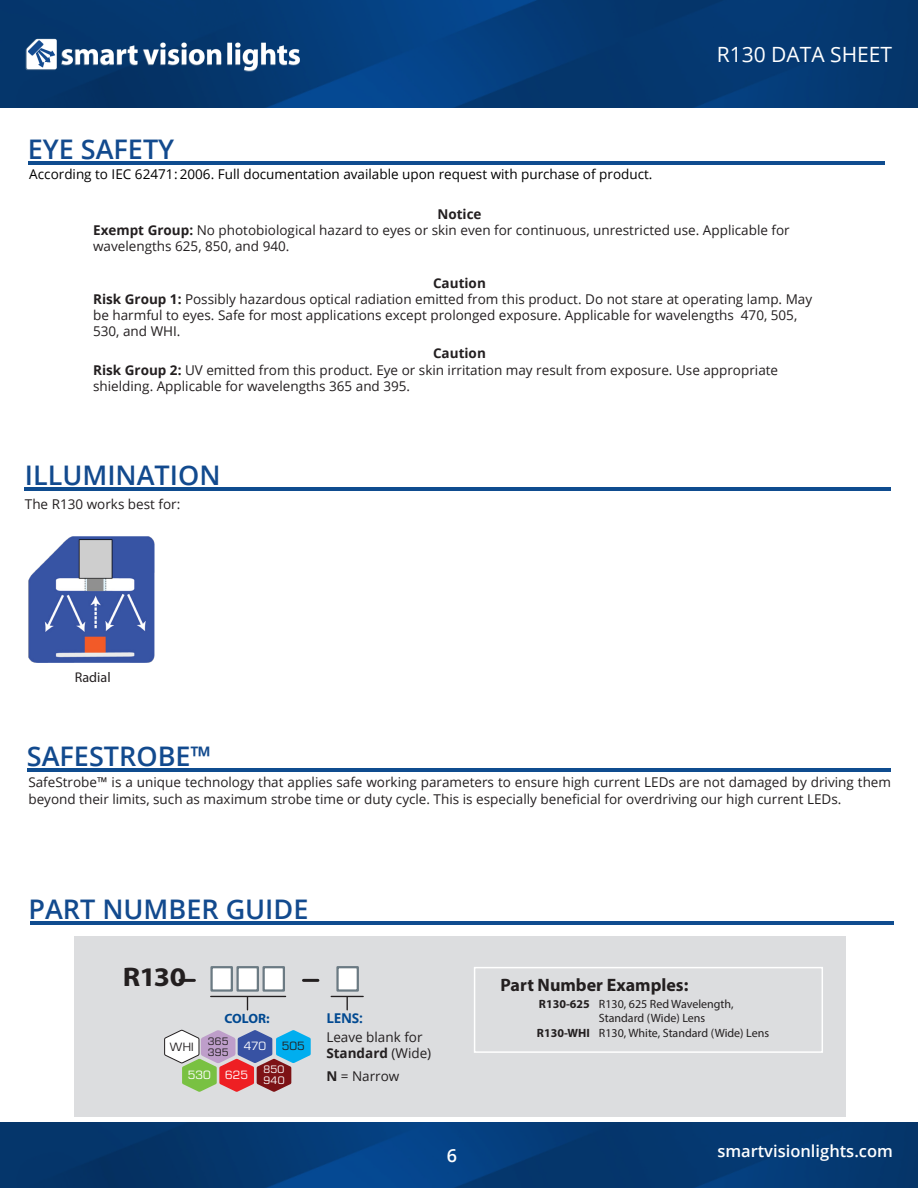
<style>
.page{position:relative;width:918px;height:1188px;background:#fff}
.page>*{position:absolute;margin:0;border:0;box-sizing:border-box;transform-origin:0 0}
.t1{font:600 27px "Open Sans";color:#124a8e}
.t2{font:700 27px "Myriad Pro";color:#231f20;scale:1.09 1}
.t3{font:21px "Open Sans";color:#fff}
.t4{font:700 18px "Myriad Pro";color:#231f20}
.t5{font:600 18px "Open Sans";color:#fff}
.t6{font:600 16.5px "Open Sans";color:#fff}
.t7{font:14.1px "Myriad Pro";color:#231f20}
.t8{font:13.5px/16.2px "Open Sans";color:#231f20}
.t9{font:13.5px "Open Sans";color:#000}
.t10{font:700 13.5px "Myriad Pro";letter-spacing:-.01em;color:#014991}
.t11{font:700 13.5px "Open Sans";color:#014991}
.t12{font:12.45px "Eurostile";letter-spacing:-.005em;color:#fff}
.t13{font:12.45px "Eurostile";letter-spacing:.005em;color:#231f20}
.t14{font:12px "Myriad Pro";color:#231f20}
.t15{font:11.25px "Eurostile";letter-spacing:.005em;color:#231f20}
.t16{font:11.25px "Eurostile";letter-spacing:.015em;color:#fff}
.s1{font-weight:700}
</style>
<div class="page">
<img style="left:0;top:0;width:918px;height:108px">
<img style="left:0;top:1123px;width:918px;height:65px">
<hr style="left:27px;top:768px;width:864px;height:4px;background:#0f4c8f">
<hr style="left:28px;top:161px;width:856px;height:4px;background:#0f4c8f">
<hr style="left:25px;top:487px;width:866px;height:4px;background:#0f4c8f">
<img style="left:28px;top:537px;width:126px;height:125px">
<hr style="left:30px;top:921px;width:864px;height:4px;background:#0f4c8f">
<div style="left:74px;top:936px;width:772px;height:181px;background:#dcdddf"></div>
<div style="left:474px;top:967px;width:349px;height:86px;background:#dcdddf;border:2px solid #fff"></div>
<svg style="left:347px;top:997px;width:1px;height:13px"></svg>
<hr style="left:331px;top:996px;width:32px;height:1px;background:#231f20">
<svg style="left:247px;top:997px;width:1px;height:13px"></svg>
<hr style="left:211px;top:996px;width:75px;height:1px;background:#231f20">
<div style="left:210px;top:966px;width:23px;height:26px;background:#fff;border:2px solid #6b7a83"></div>
<div style="left:236px;top:966px;width:23px;height:26px;background:#fff;border:2px solid #6b7a83"></div>
<div style="left:263px;top:966px;width:22px;height:26px;background:#fff;border:2px solid #6b7a83"></div>
<div style="left:336px;top:966px;width:23px;height:26px;background:#fff;border:2px solid #6b7a83"></div>
<hr style="left:180px;top:979px;width:14px;height:3px;background:#231f20">
<hr style="left:303px;top:979px;width:15px;height:3px;background:#231f20">
<svg style="left:164px;top:1030px;width:147px;height:62px"></svg>
<p class="t1" style="left:28px;top:131px;width:148px">EYE SAFETY</p>
<p class="t9" style="left:29px;top:165px;width:625px">According to IEC 62471: 2006. Full documentation available upon request with purchase of product.</p>
<h2 class="t3" style="left:717px;top:40px;width:177px">R130 DATA SHEET</h2>
<p class="t8" style="left:93px;top:206px;width:698px;text-indent:344px"><span class="s1">Notice<br>Exempt Group:</span> No photobiological hazard to eyes or skin even for continuous, unrestricted use. Applicable for wavelengths 625, 850, and 940.</p>
<p class="t8" style="left:93px;top:274px;width:721px;text-indent:340px"><span class="s1">Caution<br>Risk Group 1:</span> Possibly hazardous optical radiation emitted from this product. Do not stare at operating lamp. May be harmful to eyes. Safe for most applications except prolonged exposure. Applicable for wavelengths 470, 505, 530, and WHI.</p>
<p class="t8" style="left:93px;top:345px;width:687px;text-indent:340px"><span class="s1">Caution<br>Risk Group 2:</span> UV emitted from this product. Eye or skin irritation may result from exposure. Use appropriate shielding. Applicable for wavelengths 365 and 395.</p>
<p class="t1" style="left:25px;top:457px;width:197px">ILLUMINATION</p>
<p class="t8" style="left:25px;top:496px;width:157px">The R130 works best for:</p>
<p class="t7" style="left:75px;top:669px;width:37px">Radial</p>
<p class="t1" style="left:27px;top:738px;width:186px">SAFESTROBE™</p>
<p class="t8" style="left:28px;top:774px;width:864px">SafeStrobe™ is a unique technology that applies safe working parameters to ensure high current LEDs are not damaged by driving them beyond their limits, such as maximum strobe time or duty cycle. This is especially beneficial for overdriving our high current LEDs.</p>
<p class="t1" style="left:28px;top:890px;width:282px">PART NUMBER GUIDE</p>
<p class="t2" style="left:123px;top:960px;width:60px">R130</p>
<p class="t4" style="left:500px;top:973px;width:189px">Part Number Examples:</p>
<p class="t11" style="left:326px;top:1009px;width:38px">LENS:</p>
<p class="t8" style="left:326px;top:1029px;width:106px">Leave blank for<br><span class="s1">Standard</span> (Wide)</p>
<p class="t8" style="left:326px;top:1068px;width:75px"><span class="s1">N</span> = Narrow</p>
<p class="t14" style="left:539px;top:996px;width:196px"><span class="s1">R130-625</span> R130, 625 Red Wavelength,</p>
<p class="t14" style="left:599px;top:1011px;width:108px">Standard (Wide) Lens</p>
<p class="t14" style="left:537px;top:1025px;width:234px"><span class="s1">R130-WHI</span> R130, White, Standard (Wide) Lens</p>
<p class="t10" style="left:225px;top:1010px;width:47px">COLOR:</p>
<p class="t15" style="left:208px;top:1034px;width:22px">365</p>
<p class="t15" style="left:208px;top:1044px;width:22px">395</p>
<p class="t13" style="left:282px;top:1038px;width:25px">505</p>
<p class="t13" style="left:170px;top:1038px;width:25px">WHI</p>
<p class="t12" style="left:244px;top:1038px;width:24px">470</p>
<p class="t12" style="left:225px;top:1066px;width:24px">625</p>
<p class="t16" style="left:264px;top:1062px;width:22px">850</p>
<p class="t16" style="left:263px;top:1073px;width:23px">940</p>
<p class="t12" style="left:188px;top:1066px;width:25px">530</p>
<h3 class="t5" style="left:447px;top:1143px;width:12px">6</h3>
<p class="t6" style="left:717px;top:1139px;width:177px">smartvisionlights.com</p>
</div>
